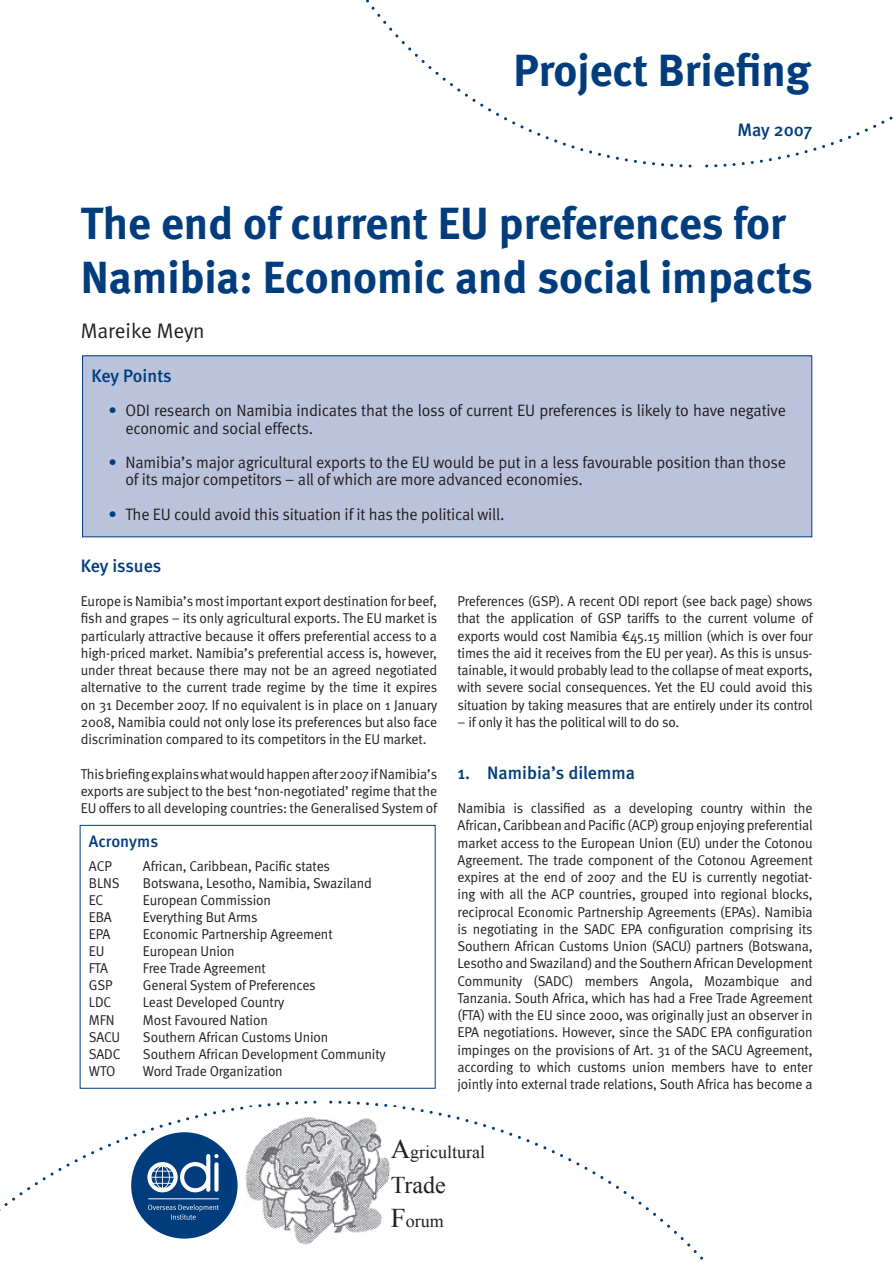
<style>
.page{position:relative;width:893px;height:1263px;background:#fff}
.page>*{position:absolute;margin:0;border:0;box-sizing:border-box;transform-origin:0 0}
.t1{font:700 45px/54px "Meta";color:#013d7d}
.t2{font:24px "Times New Roman";color:#231f20}
.t3{font:21px "Meta Normal";letter-spacing:-.005em;color:#231f20}
.t4{font:500 18px "Meta";color:#013d7d}
.t5{font:18px "Times New Roman";color:#231f20}
.t6{font:16.5px/17.2px "Meta Normal";letter-spacing:-.01em;color:#231f20}
.t7{font:500 16.5px "Meta";letter-spacing:-.005em;color:#013d7d}
.t8{font:16.5px "Meta Normal";color:#013d7d}
.t9{font:14.25px/17.2px "Meta Normal";letter-spacing:-.01em;color:#231f20;text-align:justify}
.s1{font-size:27px}
</style>
<div class="page">
<svg style="left:366px;top:0;width:326px;height:168px"></svg>
<svg style="left:705px;top:116px;width:188px;height:52px"></svg>
<svg style="left:329px;top:1100px;width:375px;height:160px"></svg>
<svg style="left:0;top:1100px;width:317px;height:139px"></svg>
<div style="left:83px;top:356px;width:729px;height:181px;background:#bbc2db"></div>
<div style="left:80px;top:825px;width:356px;height:264px;border:1px solid #013d7d"></div>
<img style="left:244px;top:1108px;width:158px;height:139px">
<div style="left:131px;top:1132px;width:107px;height:106px;background:#013d7d;border-radius:50%"></div>
<hr style="left:148px;top:1198px;width:71px;height:1px;background:#fff">
<svg style="left:148px;top:1204px;width:71px;height:16px"></svg>
<svg style="left:147px;top:1154px;width:72px;height:38px"></svg>
<h1 class="t1" style="left:513px;top:42px;width:299px">Project Briefing</h1>
<p class="t4" style="left:737px;top:119px;width:77px">May 2007</p>
<h1 class="t1" style="left:81px;top:195px;width:733px">The end of current EU preferences for<br>Namibia: Economic and social impacts</h1>
<h3 class="t3" style="left:81px;top:318px;width:125px">Mareike Meyn</h3>
<p class="t4" style="left:91px;top:365px;width:82px">Key Points</p>
<p class="t6" style="left:125px;top:402px;width:662px">ODI research on Namibia indicates that the loss of current EU preferences is likely to have negative economic and social effects.</p>
<p class="t6" style="left:125px;top:453px;width:662px">Namibia’s major agricultural exports to the EU would be put in a less favourable position than those of its major competitors – all of which are more advanced economies.</p>
<p class="t6" style="left:125px;top:505px;width:380px">The EU could avoid this situation if it has the political will.</p>
<p class="t8" style="left:108px;top:401px;width:10px">•</p>
<p class="t8" style="left:108px;top:453px;width:10px">•</p>
<p class="t8" style="left:108px;top:504px;width:10px">•</p>
<p class="t4" style="left:81px;top:555px;width:82px">Key issues</p>
<p class="t9" style="left:81px;top:592px;width:358px">Europe is Namibia’s most important export destination for beef, fish and grapes – its only agricultural exports. The EU market is particularly attractive because it offers preferential access to a high-priced market. Namibia’s preferential access is, however, under threat because there may not be an agreed negotiated alternative to the current trade regime by the time it expires on 31 December 2007. If no equivalent is in place on 1 January 2008, Namibia could not only lose its preferences but also face discrimination compared to its competitors in the EU market.</p>
<p class="t9" style="left:81px;top:765px;width:358px">This briefing explains what would happen after 2007 if Namibia’s exports are subject to the best ‘non-negotiated’ regime that the EU offers to all developing countries: the Generalised System of</p>
<p class="t7" style="left:89px;top:832px;width:71px">Acronyms</p>
<p class="t9" style="left:89px;top:857px;width:24px">ACP</p>
<p class="t9" style="left:143px;top:857px;width:189px">African, Caribbean, Pacific states</p>
<p class="t9" style="left:89px;top:874px;width:32px">BLNS</p>
<p class="t9" style="left:143px;top:874px;width:230px">Botswana, Lesotho, Namibia, Swaziland</p>
<p class="t9" style="left:89px;top:891px;width:16px">EC</p>
<p class="t9" style="left:143px;top:891px;width:130px">European Commission</p>
<p class="t9" style="left:89px;top:908px;width:24px">EBA</p>
<p class="t9" style="left:143px;top:908px;width:116px">Everything But Arms</p>
<p class="t9" style="left:89px;top:925px;width:23px">EPA</p>
<p class="t9" style="left:143px;top:925px;width:191px">Economic Partnership Agreement</p>
<p class="t9" style="left:89px;top:942px;width:17px">EU</p>
<p class="t9" style="left:143px;top:942px;width:93px">European Union</p>
<p class="t9" style="left:89px;top:959px;width:21px">FTA</p>
<p class="t9" style="left:143px;top:959px;width:124px">Free Trade Agreement</p>
<p class="t9" style="left:89px;top:977px;width:25px">GSP</p>
<p class="t9" style="left:143px;top:977px;width:174px">General System of Preferences</p>
<p class="t9" style="left:89px;top:994px;width:24px">LDC</p>
<p class="t9" style="left:143px;top:994px;width:143px">Least Developed Country</p>
<p class="t9" style="left:89px;top:1011px;width:27px">MFN</p>
<p class="t9" style="left:143px;top:1011px;width:126px">Most Favoured Nation</p>
<p class="t9" style="left:89px;top:1028px;width:33px">SACU</p>
<p class="t9" style="left:143px;top:1028px;width:187px">Southern African Customs Union</p>
<p class="t9" style="left:89px;top:1045px;width:33px">SADC</p>
<p class="t9" style="left:143px;top:1045px;width:244px">Southern African Development Community</p>
<p class="t9" style="left:89px;top:1062px;width:28px">WTO</p>
<p class="t9" style="left:143px;top:1062px;width:141px">Word Trade Organization</p>
<p class="t9" style="left:458px;top:592px;width:357px">Preferences (GSP). A recent ODI report (see back page) shows that the application of GSP tariffs to the current volume of exports would cost Namibia €45.15 million (which is over four times the aid it receives from the EU per year). As this is unsus&shy;tainable, it would probably lead to the collapse of meat exports, with severe social consequences. Yet the EU could avoid this situation by taking measures that are entirely under its control</p>
<p class="t9" style="left:458px;top:713px;width:223px">– if only it has the political will to do so.</p>
<p class="t4" style="left:458px;top:762px;width:179px">1. Namibia’s dilemma</p>
<p class="t9" style="left:458px;top:799px;width:357px">Namibia is classified as a developing country within the African, Caribbean and Pacific (ACP) group enjoying preferential market access to the European Union (EU) under the Cotonou Agreement. The trade component of the Cotonou Agreement expires at the end of 2007 and the EU is currently negotiat&shy;ing with all the ACP countries, grouped into regional blocks, reciprocal Economic Partnership Agreements (EPAs). Namibia is negotiating in the SADC EPA configuration comprising its Southern African Customs Union (SACU) partners (Botswana, Lesotho and Swaziland) and the Southern African Development Community (SADC) members Angola, Mozambique and Tanzania. South Africa, which has had a Free Trade Agreement (FTA) with the EU since 2000, was originally just an observer in EPA negotiations. However, since the SADC EPA configuration impinges on the provisions of Art. 31 of the SACU Agreement, according to which customs union members have to enter jointly into external trade relations, South Africa has become a</p>
<p class="t5" style="left:391px;top:1140px;width:96px"><span class="s1">A</span>gricultural</p>
<h2 class="t2" style="left:391px;top:1168px;width:57px">Trade</h2>
<p class="t5" style="left:391px;top:1209px;width:55px"><span class="s1">F</span>orum</p>
</div>
